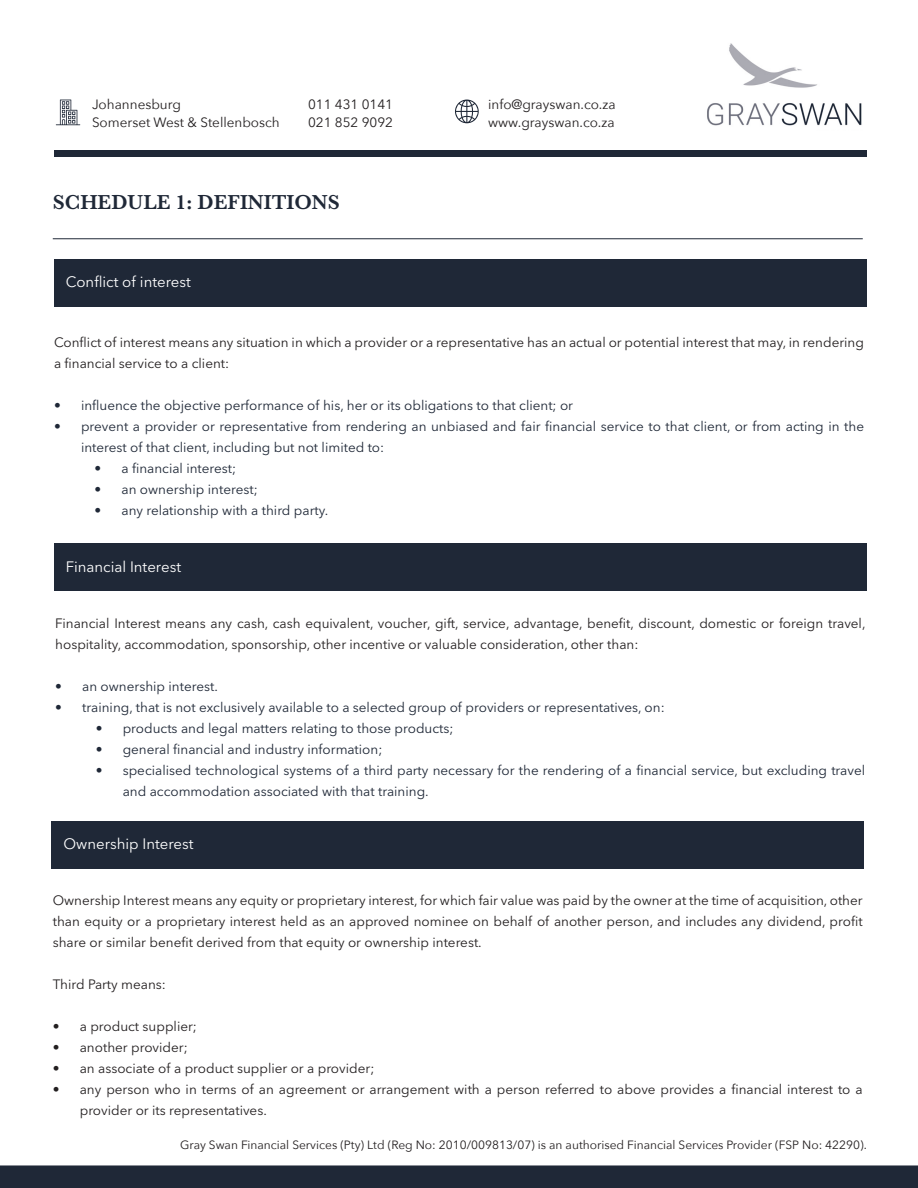
<style>
.page{position:relative;width:918px;height:1188px;background:#fff}
.page>*{position:absolute;margin:0;border:0;box-sizing:border-box;transform-origin:0 0}
.t1{font:600 21px "Baskerville";color:#1f2837}
.t2{font:15px "Avenir Next LT Pro";color:#fff}
.Text{font:13.5px/21px "Avenir Next LT Pro";color:#231f20}
.t3{font:13.5px/21px "Avenir Next LT Pro";color:#1f2837}
.t4{font:13.5px/18px "Avenir Next";color:#231f20}
.t5{font:12px "Avenir Next";color:#231f20}
</style>
<div class="page">
<div style="left:0;top:1165px;width:918px;height:23px;background:#1f2837"></div>
<div style="left:54px;top:150px;width:812px;height:6px;background:#1f2837"></div>
<img style="left:707px;top:43px;width:155px;height:83px">
<svg style="left:56px;top:100px;width:24px;height:25px"></svg>
<svg style="left:455px;top:100px;width:24px;height:23px"></svg>
<div style="left:54px;top:544px;width:812px;height:47px;background:#1f2837"></div>
<hr style="left:53px;top:238px;width:810px;height:1px;background:#1f2837">
<div style="left:54px;top:259px;width:812px;height:48px;background:#1f2837"></div>
<div style="left:52px;top:822px;width:812px;height:47px;background:#1f2837"></div>
<p class="t4" style="left:92px;top:94px;width:90px">Johannesburg</p>
<p class="t4" style="left:308px;top:94px;width:87px">011 431 0141</p>
<p class="t4" style="left:92px;top:112px;width:189px">Somerset West &amp; Stellenbosch</p>
<p class="t4" style="left:308px;top:112px;width:87px">021 852 9092</p>
<p class="t1" style="left:53px;top:187px;width:289px">SCHEDULE 1: DEFINITIONS</p>
<p class="t2" style="left:66px;top:273px;width:127px">Conflict of interest</p>
<p class="t4" style="left:488px;top:94px;width:129px">info@grayswan.co.za www.grayswan.co.za</p>
<p class="Text" style="left:54px;top:332px;width:812px">Conflict of interest means any situation in which a provider or a representative has an actual or potential interest that may, in rendering a financial service to a client:</p>
<p class="t3" style="left:54px;top:395px;width:521px">• influence the objective performance of his, her or its obligations to that client; or</p>
<p class="t3" style="left:81px;top:416px;width:785px;text-indent:-27px">• prevent a provider or representative from rendering an unbiased and fair financial service to that client, or from acting in the interest of that client, including but not limited to:</p>
<p class="t3" style="left:94px;top:458px;width:143px">• a financial interest;</p>
<p class="t3" style="left:94px;top:479px;width:165px">• an ownership interest;</p>
<p class="t3" style="left:94px;top:500px;width:235px">• any relationship with a third party.</p>
<p class="t2" style="left:66px;top:557px;width:117px">Financial Interest</p>
<p class="Text" style="left:55px;top:613px;width:812px">Financial Interest means any cash, cash equivalent, voucher, gift, service, advantage, benefit, discount, domestic or foreign travel, hospitality, accommodation, sponsorship, other incentive or valuable consideration, other than:</p>
<p class="t3" style="left:55px;top:676px;width:164px">• an ownership interest.</p>
<p class="t3" style="left:55px;top:697px;width:611px">• training, that is not exclusively available to a selected group of providers or representatives, on:</p>
<p class="t3" style="left:96px;top:718px;width:359px">• products and legal matters relating to those products;</p>
<p class="t3" style="left:96px;top:739px;width:288px">• general financial and industry information;</p>
<p class="t3" style="left:123px;top:760px;width:744px;text-indent:-27px">• specialised technological systems of a third party necessary for the rendering of a financial service, but excluding travel and accommodation associated with that training.</p>
<p class="t2" style="left:63px;top:835px;width:132px">Ownership Interest</p>
<p class="Text" style="left:53px;top:889px;width:811px;text-align:justify">Ownership Interest means any equity or proprietary interest, for which fair value was paid by the owner at the time of acquisition, other than equity or a proprietary interest held as an approved nominee on behalf of another person, and includes any dividend, profit share or similar benefit derived from that equity or ownership interest.</p>
<p class="Text" style="left:53px;top:973px;width:115px">Third Party means:</p>
<p class="Text" style="left:53px;top:1015px;width:146px">• a product supplier;</p>
<p class="Text" style="left:53px;top:1036px;width:137px">• another provider;</p>
<p class="Text" style="left:53px;top:1057px;width:323px">• an associate of a product supplier or a provider;</p>
<p class="Text" style="left:80px;top:1078px;width:784px;text-indent:-27px">• any person who in terms of an agreement or arrangement with a person referred to above provides a financial interest to a provider or its representatives.</p>
<p class="t5" style="left:180px;top:1134px;width:688px">Gray Swan Financial Services (Pty) Ltd (Reg No: 2010/009813/07) is an authorised Financial Services Provider (FSP No: 42290).</p>
</div>
